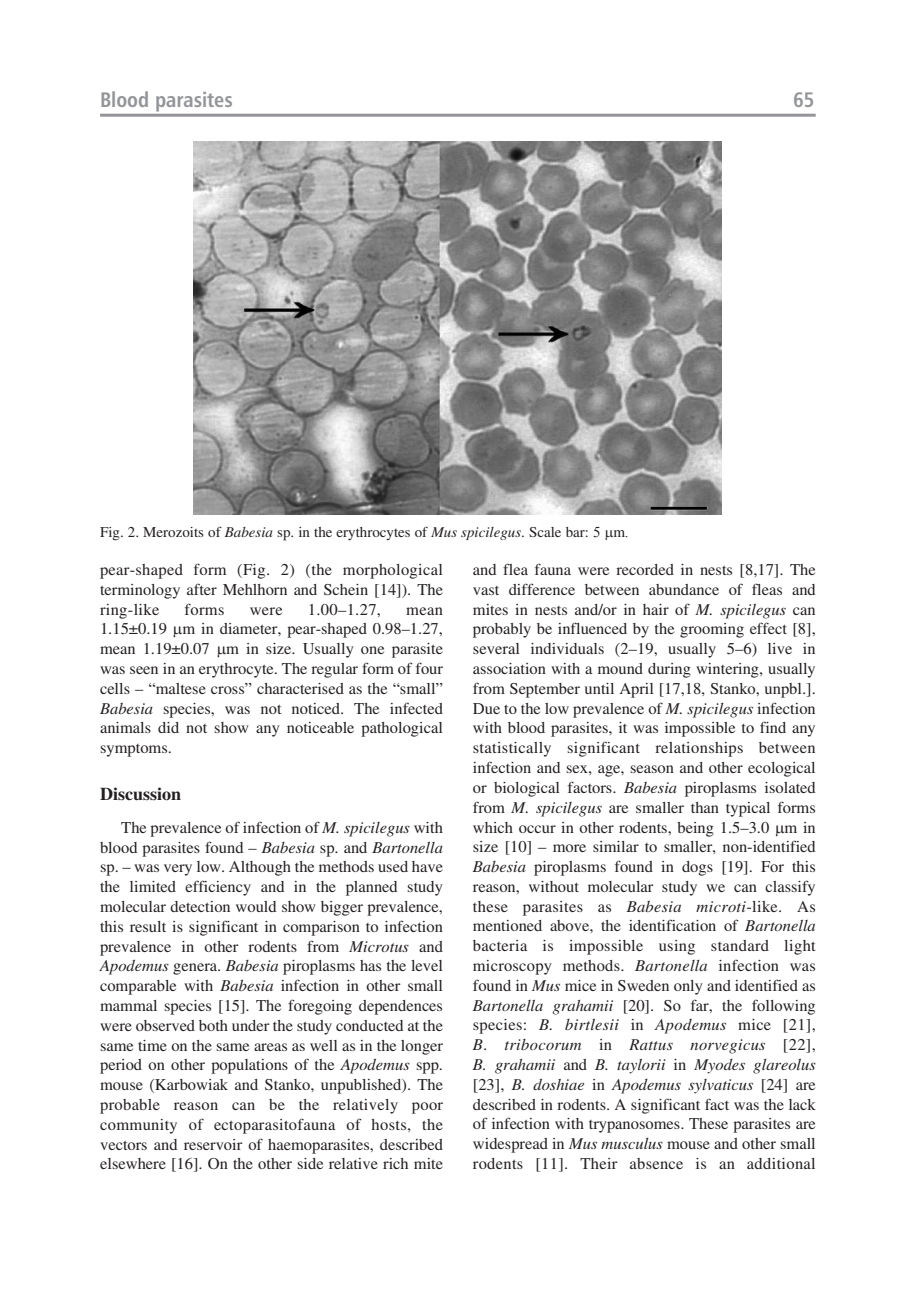
<style>
.page{position:relative;width:920px;height:1290px;background:#fff}
.page>*{position:absolute;margin:0;border:0;box-sizing:border-box;transform-origin:0 0}
.t1{font:21px "Humnst 777 Cn PL Bold A";color:#939598}
.t2{font:700 18px "Toronto";color:#231f20}
.t3{font:16.5px/19.8px "Toronto";color:#231f20;text-align:justify}
.t4{font:15px "Toronto";color:#231f20}
.s1{font-style:italic}
.s2{font-family:"Times New Roman"}
</style>
<div class="page">
<hr style="left:100px;top:114px;width:716px;height:3px;background:#939598">
<img style="left:194px;top:141px;width:528px;height:373px">
<p class="t1" style="left:100px;top:88px;width:134px">Blood parasites</p>
<p class="t1" style="left:793px;top:88px;width:23px">65</p>
<p class="t4" style="left:100px;top:523px;width:530px">Fig. 2. Merozoits of <span class="s1">Babesia</span> sp. in the erythrocytes of <span class="s1">Mus spicilegus</span>. Scale bar: <span class="s2">5</span> m<span class="s2">.</span></p>
<p class="t3" style="left:100px;top:559px;width:344px">pear-shaped form (Fig. 2) (the morphological terminology after Mehlhorn and Schein [14]). The ring-like</p>
<p class="t3" style="left:185px;top:599px;width:41px">forms</p>
<p class="t3" style="left:250px;top:599px;width:35px">were</p>
<p class="t3" style="left:308px;top:599px;width:75px">1.00–1.27,</p>
<p class="t3" style="left:100px;top:599px;width:344px;text-indent:306px">mean 1.15±0.19 m in diameter, pear-shaped 0.98–1.27, mean 1.19±0.07 m in size. Usually one parasite was seen in an erythrocyte. The regular form of four cells – “maltese cross” characterised as the “small” <span class="s1">Babesia</span> species, was not noticed. The infected animals did not show any noticeable pathological symptoms.</p>
<p class="t2" style="left:100px;top:783px;width:83px">Discussion</p>
<p class="t3" style="left:100px;top:817px;width:345px;text-indent:21px">The prevalence of infection of <span class="s1">M. spicilegus</span> with blood parasites found – <span class="s1">Babesia</span> sp. and <span class="s1">Bartonella </span>sp. – was very low. Although the methods used have the limited efficiency and in the planned study molecular detection would show bigger prevalence, this result is significant in comparison to infection prevalence in other rodents from <span class="s1">Microtus</span> and <span class="s1">Apodemus</span> genera. <span class="s1">Babesia</span> piroplasms has the level comparable with <span class="s1">Babesia</span> infection in other small mammal species [15]. The foregoing dependences were observed both under the study conducted at the same time on the same areas as well as in the longer period on other populations of the <span class="s1">Apodemus</span> spp. mouse (Karbowiak and Stanko, unpublished). The probable reason can be the relatively poor community of ectoparasitofauna of hosts, the vectors and reservoir of haemoparasites, described elsewhere [16]. On the other side relative rich mite</p>
<p class="t3" style="left:473px;top:559px;width:344px">and flea fauna were recorded in nests [8,17]. The vast difference between abundance of fleas and mites in nests and/or in hair of <span class="s1">M. spicilegus</span> can probably be influenced by the grooming effect [8], several individuals (2–19, usually 5–6) live in association with a mound during wintering, usually from September until April [17,18, Stanko, unpbl.].<br>Due to the low prevalence of <span class="s1">M. spicilegus</span> infection with blood parasites, it was impossible to find any statistically significant relationships between infection and sex, age, season and other ecological or biological factors. <span class="s1">Babesia</span> piroplasms isolated from <span class="s1">M. spicilegus</span> are smaller than typical forms which occur in other rodents, being 1.5–3.0 m in size [10] – more similar to smaller, non-identified <span class="s1">Babesia</span> piroplasms found in dogs [19]. For this reason, without molecular study we can classify these parasites as <span class="s1">Babesia microti</span>-like. As mentioned above, the identification of <span class="s1">Bartonella </span>bacteria is impossible using standard light microscopy methods. <span class="s1">Bartonella</span> infection was found in <span class="s1">Mus</span> mice in Sweden only and identified as <span class="s1">Bartonella grahamii</span> [20]. So far, the following species: <span class="s1">B. birtlesii</span> in <span class="s1">Apodemus</span> mice [21], <span class="s1">B</span>. <span class="s1">tribocorum</span> in <span class="s1">Rattus norvegicus</span> [22], <span class="s1">B. grahamii</span> and <span class="s1">B. taylorii</span> in <span class="s1">Myodes glareolus </span>[23], <span class="s1">B. doshiae</span> in <span class="s1">Apodemus sylvaticus</span> [24] are described in rodents. A significant fact was the lack of infection with trypanosomes. These parasites are widespread in <span class="s1">Mus musculus</span> mouse and other small rodents [11]. Their absence is an additional</p>
</div>
